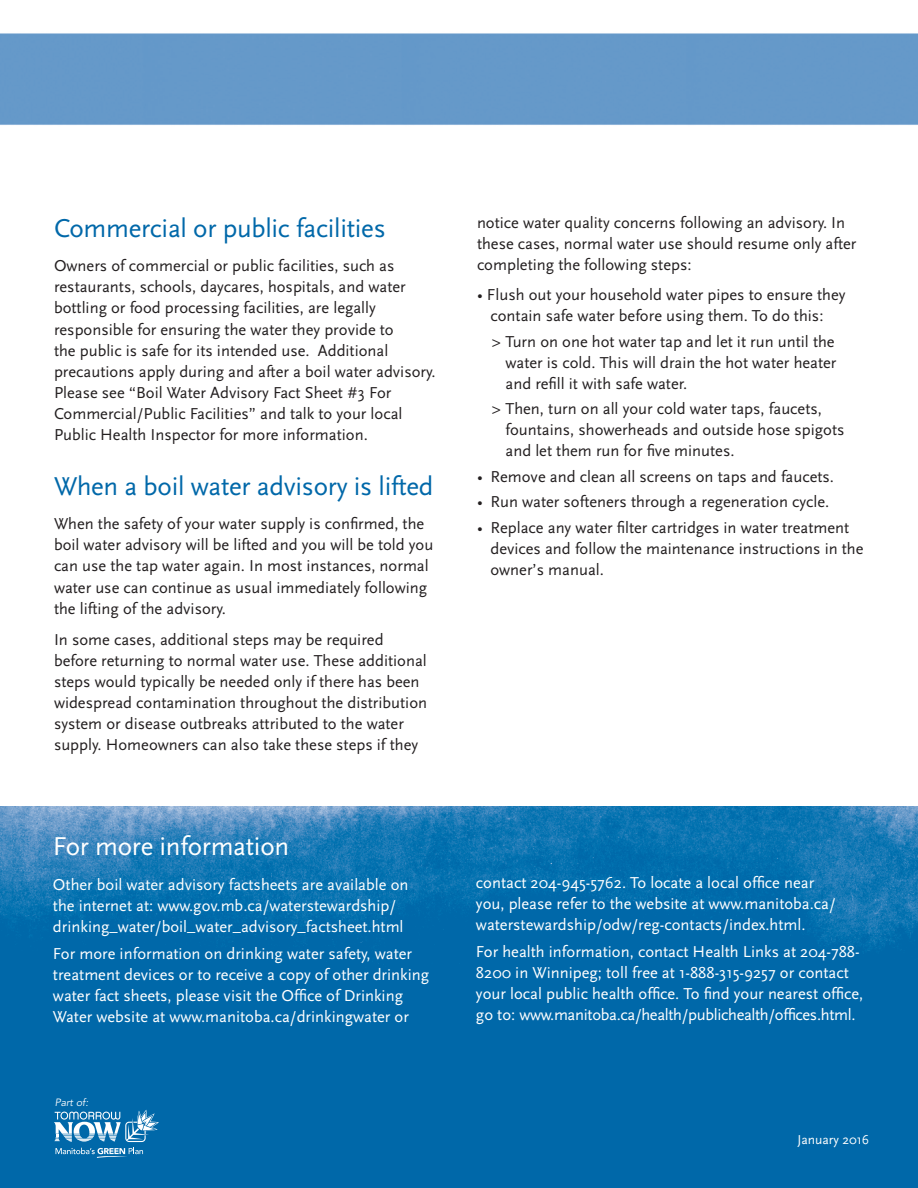
<style>
.page{position:relative;width:918px;height:1188px;background:#fff}
.page>*{position:absolute;margin:0;border:0;box-sizing:border-box;transform-origin:0 0}
.t1{font:27px "Scala Sans";letter-spacing:-.01em;color:#0068a9}
.t2{font:27px "Scala Sans";letter-spacing:-.01em;color:#fff}
.t3{font:16.5px/21px "Scala Sans";color:#231f20}
.t4{font:16.5px/21px "Scala Sans";color:#fff}
.t5{font:13.5px "Scala Sans";color:#fff}
.t6{font:italic 10.5px "Avenir LT Std";color:#fff}
</style>
<div class="page">
<img style="left:0;top:806px;width:918px;height:382px">
<svg style="left:54px;top:1110px;width:105px;height:32px;background:#5499c5"></svg>
<svg style="left:56px;top:1148px;width:87px;height:10px"></svg>
<img style="left:0;top:1005px;width:1px;height:183px">
<div style="left:0;top:33px;width:918px;height:92px;background:#6599c9"></div>
<h1 class="t1" style="left:54px;top:214px;width:333px">Commercial or public facilities</h1>
<p class="t3" style="left:54px;top:256px;width:383px">Owners of commercial or public facilities, such as restaurants, schools, daycares, hospitals, and water bottling or food processing facilities, are legally responsible for ensuring the water they provide to<br>the public is safe for its intended use. Additional precautions apply during and after a boil water advisory.<br>Please see “Boil Water Advisory Fact Sheet #3 For Commercial/Public Facilities” and talk to your local Public Health Inspector for more information.</p>
<h1 class="t1" style="left:54px;top:472px;width:381px">When a boil water advisory is lifted</h1>
<p class="t3" style="left:54px;top:514px;width:381px">When the safety of your water supply is confirmed, the boil water advisory will be lifted and you will be told you can use the tap water again. In most instances, normal water use can continue as usual immediately following the lifting of the advisory.</p>
<p class="t3" style="left:54px;top:629px;width:375px">In some cases, additional steps may be required before returning to normal water use. These additional steps would typically be needed only if there has been widespread contamination throughout the distribution system or disease outbreaks attributed to the water supply. Homeowners can also take these steps if they</p>
<h1 class="t2" style="left:53px;top:832px;width:238px">For more information</h1>
<p class="t4" style="left:53px;top:874px;width:357px">Other boil water advisory factsheets are available on the internet at: www.gov.mb.ca/waterstewardship/ drinking_water/boil_water_advisory_factsheet.html</p>
<p class="t4" style="left:53px;top:943px;width:378px">For more information on drinking water safety, water treatment devices or to receive a copy of other drinking water fact sheets, please visit the Office of Drinking Water website at www.manitoba.ca/drinkingwater or</p>
<p class="t6" style="left:55px;top:1096px;width:35px">Part of:</p>
<p class="t3" style="left:477px;top:213px;width:381px">notice water quality concerns following an advisory. In these cases, normal water use should resume only after completing the following steps:</p>
<p class="t3" style="left:477px;top:285px;width:370px;text-align:center">• Flush out your household water pipes to ensure they contain safe water before using them. To do this:</p>
<p class="t3" style="left:505px;top:331px;width:333px;text-align:justify;text-indent:-13px">&gt; Turn on one hot water tap and let it run until the water is cold. This will drain the hot water heater and refill it with safe water.</p>
<p class="t3" style="left:505px;top:399px;width:341px;text-indent:-13px">&gt; Then, turn on all your cold water taps, faucets, fountains, showerheads and outside hose spigots and let them run for five minutes.</p>
<p class="t3" style="left:477px;top:466px;width:359px">• Remove and clean all screens on taps and faucets.</p>
<p class="t3" style="left:477px;top:492px;width:354px">• Run water softeners through a regeneration cycle.</p>
<p class="t3" style="left:490px;top:517px;width:375px;text-indent:-13px">• Replace any water filter cartridges in water treatment devices and follow the maintenance instructions in the owner’s manual.</p>
<p class="t4" style="left:476px;top:872px;width:361px">contact 204-945-5762. To locate a local office near you, please refer to the website at www.manitoba.ca/ waterstewardship/odw/reg-contacts/index.html.</p>
<p class="t4" style="left:476px;top:941px;width:389px">For health information, contact Health Links at 204-788- 8200 in Winnipeg; toll free at 1-888-315-9257 or contact your local public health office. To find your nearest office, go to: www.manitoba.ca/health/publichealth/offices.html.</p>
<p class="t5" style="left:797px;top:1132px;width:73px">January 2016</p>
</div>
